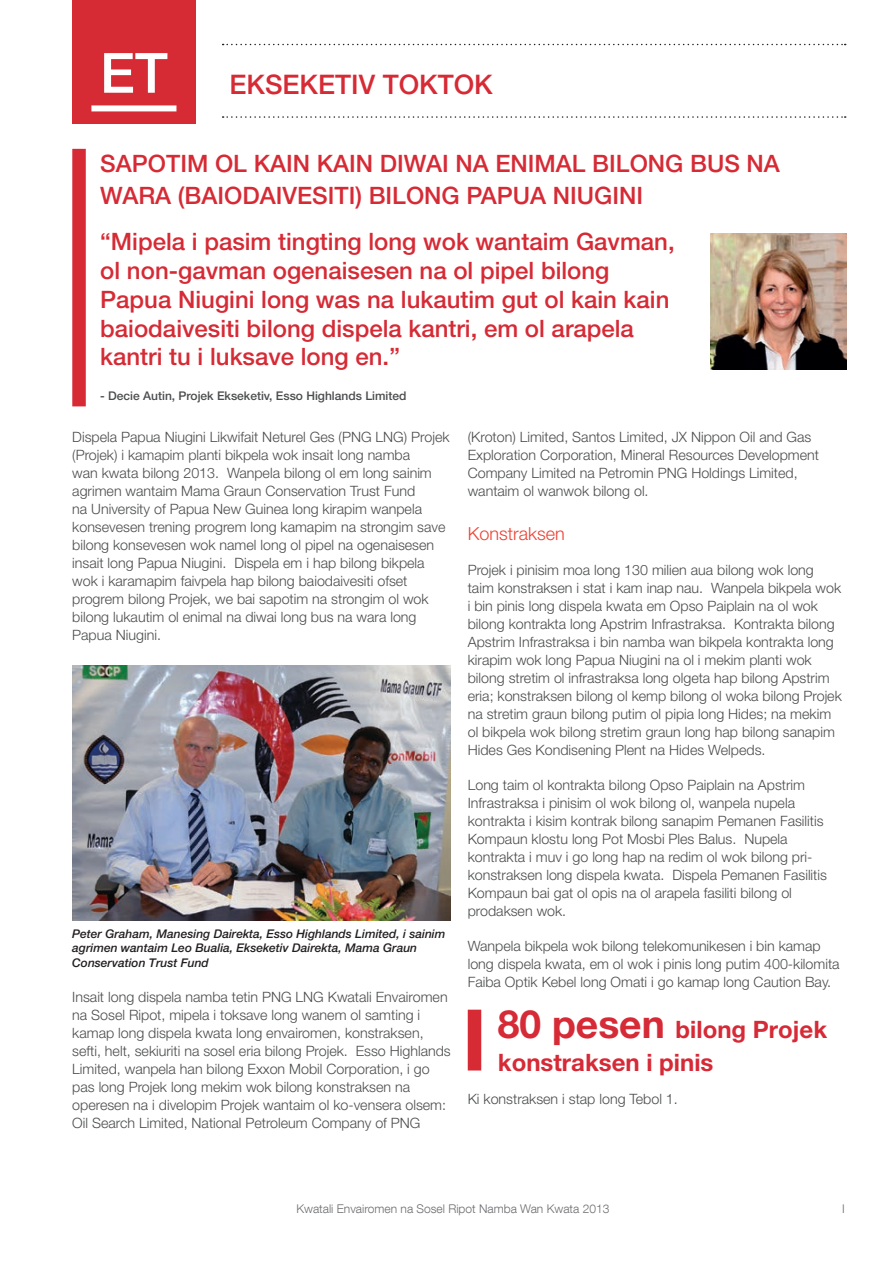
<style>
.page{position:relative;width:893px;height:1263px;background:#fff}
.page>*{position:absolute;margin:0;border:0;box-sizing:border-box;transform-origin:0 0}
.t1{font:500 55.5px "Helvetica Neue LT Pro";color:#fff}
.t2{font:500 27px "Helvetica Neue LT Pro";color:#d62a35}
.t3{font:500 24px/28.8px "Helvetica Neue LT Pro";color:#d62a35}
.t4{font:700 24px/33px "Helvetica Neue LT Pro";color:#d62a36}
.t5{font:300 18px "Helvetica Neue LT Pro";color:#ee4234}
.t6{font:300 14.25px/18px "Helvetica Neue LT Pro";color:#4b4c4d}
.t7{font:italic 500 12px/14.4px "Helvetica Neue LT Pro";color:#231f20}
.t8{font:500 12px "Helvetica Neue LT Pro";color:#4b4c4d}
.t9{font:300 12px "Helvetica Neue LT Com";color:#6c6d70}
.s1{font-size:39px}
</style>
<div class="page">
<div style="left:72px;top:149px;width:14px;height:257px;background:#d62a35"></div>
<img style="left:710px;top:233px;width:136px;height:136px">
<div style="left:468px;top:1010px;width:13px;height:60px;background:#d62a35"></div>
<img style="left:72px;top:666px;width:379px;height:255px">
<div style="left:72px;top:0;width:124px;height:123px;background:#d62a35"></div>
<div style="left:91px;top:105px;width:85px;height:6px;background:#fff"></div>
<svg style="left:223px;top:44px;width:623px;height:1px"></svg>
<svg style="left:223px;top:116px;width:623px;height:2px"></svg>
<h1 class="t1" style="left:100px;top:40px;width:69px">ET</h1>
<h2 class="t2" style="left:230px;top:68px;width:265px">Ekseketiv toktok</h2>
<h3 class="t3" style="left:100px;top:147px;width:678px;line-height:32.4px">Sapotim ol kain kain diwai na enimal bilong bus na wara</h3>
<h3 class="t3" style="left:100px;top:173px;width:576px;line-height:45.8px;text-indent:78px">(baiodaivesiti) bilong Papua Niugini “Mipela i pasim tingting long wok wantaim Gavman,</h3>
<h3 class="t3" style="left:100px;top:256px;width:571px">ol non-gavman ogenaisesen na ol pipel bilong Papua Niugini long was na lukautim gut ol kain kain baiodaivesiti bilong dispela kantri, em ol arapela kantri tu i luksave long en.”</h3>
<p class="t8" style="left:100px;top:389px;width:308px">- Decie Autin, Projek Ekseketiv, Esso Highlands Limited</p>
<p class="t6" style="left:72px;top:427px;width:379px">Dispela Papua Niugini Likwifait Neturel Ges (PNG LNG) Projek (Projek) i kamapim planti bikpela wok insait long namba<br>wan kwata bilong 2013. Wanpela bilong ol em long sainim agrimen wantaim Mama Graun Conservation Trust Fund<br>na University of Papua New Guinea long kirapim wanpela konsevesen trening progrem long kamapim na strongim save bilong konsevesen wok namel long ol pipel na ogenaisesen insait long Papua Niugini. Dispela em i hap bilong bikpela wok i karamapim faivpela hap bilong baiodaivesiti ofset progrem bilong Projek, we bai sapotim na strongim ol wok bilong lukautim ol enimal na diwai long bus na wara long Papua Niugini.</p>
<p class="t6" style="left:468px;top:427px;width:353px">(Kroton) Limited, Santos Limited, JX Nippon Oil and Gas Exploration Corporation, Mineral Resources Development Company Limited na Petromin PNG Holdings Limited, wantaim ol wanwok bilong ol.</p>
<p class="t5" style="left:468px;top:522px;width:99px">Konstraksen</p>
<p class="t6" style="left:468px;top:560px;width:376px">Projek i pinisim moa long 130 milien aua bilong wok long taim konstraksen i stat i kam inap nau. Wanpela bikpela wok i bin pinis long dispela kwata em Opso Paiplain na ol wok bilong kontrakta long Apstrim Infrastraksa. Kontrakta bilong Apstrim Infrastraksa i bin namba wan bikpela kontrakta long kirapim wok long Papua Niugini na ol i mekim planti wok bilong stretim ol infrastraksa long olgeta hap bilong Apstrim eria; konstraksen bilong ol kemp bilong ol woka bilong Projek na stretim graun bilong putim ol pipia long Hides; na mekim ol bikpela wok bilong stretim graun long hap bilong sanapim Hides Ges Kondisening Plent na Hides Welpeds.</p>
<p class="t6" style="left:468px;top:775px;width:361px">Long taim ol kontrakta bilong Opso Paiplain na Apstrim Infrastraksa i pinisim ol wok bilong ol, wanpela nupela kontrakta i kisim kontrak bilong sanapim Pemanen Fasilitis Kompaun klostu long Pot Mosbi Ples Balus. Nupela kontrakta i muv i go long hap na redim ol wok bilong pri&shy;konstraksen long dispela kwata. Dispela Pemanen Fasilitis Kompaun bai gat ol opis na ol arapela fasiliti bilong ol prodaksen wok.</p>
<p class="t6" style="left:468px;top:936px;width:373px">Wanpela bikpela wok bilong telekomunikesen i bin kamap long dispela kwata, em ol wok i pinis long putim 400-kilomita<br>Faiba Optik Kebel long Omati i go kamap long Caution Bay.</p>
<h3 class="t4" style="left:498px;top:1012px;width:331px"><span class="s1">80 pesen</span> bilong Projek konstraksen i pinis</h3>
<p class="t6" style="left:468px;top:1089px;width:212px">Ki konstraksen i stap long Tebol 1.</p>
<p class="t7" style="left:72px;top:926px;width:375px">Peter Graham, Manesing Dairekta, Esso Highlands Limited, i sainim agrimen wantaim Leo Bualia, Ekseketiv Dairekta, Mama Graun<br>Conservation Trust Fund</p>
<p class="t6" style="left:72px;top:987px;width:380px">Insait long dispela namba tetin PNG LNG Kwatali Envairomen na Sosel Ripot, mipela i toksave long wanem ol samting i kamap long dispela kwata long envairomen, konstraksen, sefti, helt, sekiuriti na sosel eria bilong Projek. Esso Highlands Limited, wanpela han bilong Exxon Mobil Corporation, i go pas long Projek long mekim wok bilong konstraksen na operesen na i divelopim Projek wantaim ol ko-vensera olsem:<br>Oil Search Limited, National Petroleum Company of PNG</p>
<p class="t9" style="left:296px;top:1202px;width:314px">Kwatali Envairomen na Sosel Ripot Namba Wan Kwata 2013</p>
<p class="t9" style="left:842px;top:1202px;width:4px">I</p>
</div>
